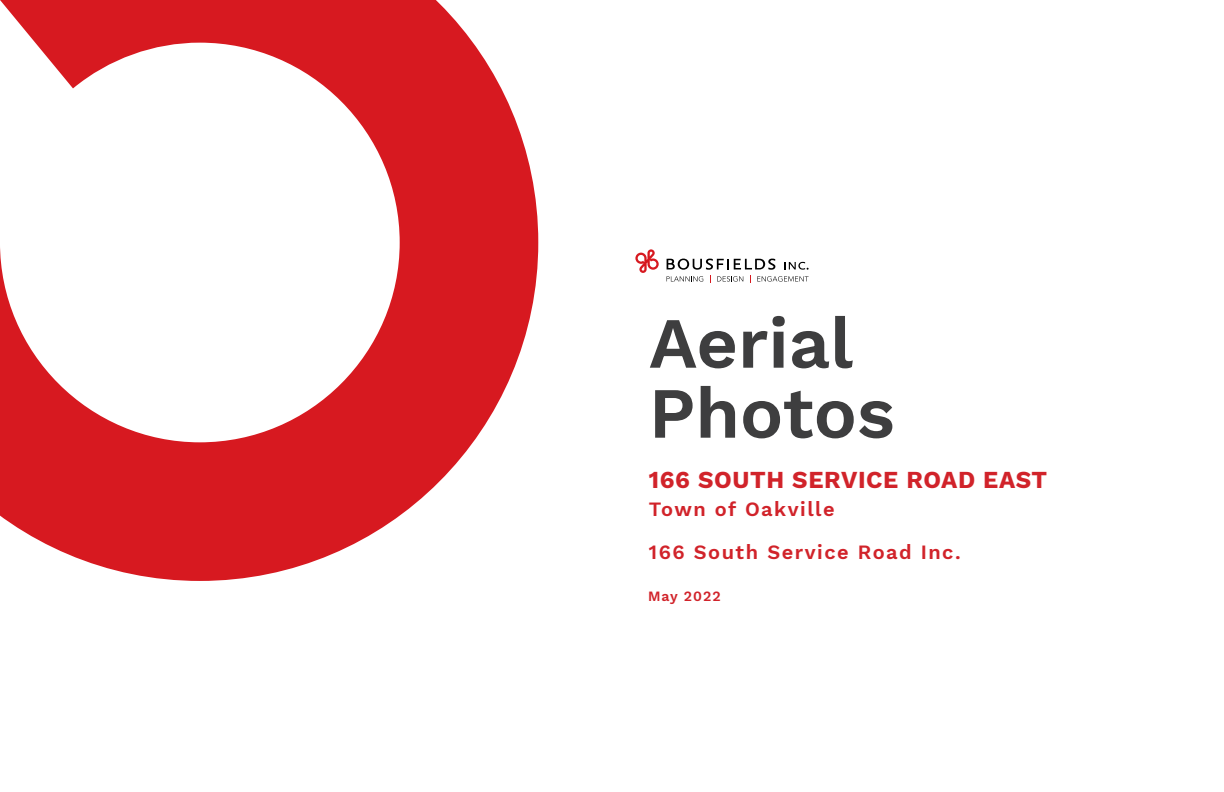
<style>
.page{position:relative;width:1224px;height:792px;background:#fff}
.page>*{position:absolute;margin:0;border:0;box-sizing:border-box;transform-origin:0 0}
.t1{font:600 72px/70px "Work Sans";color:#3e3e3f}
.t2{font:700 24px "Work Sans";letter-spacing:.025em;color:#d1232a}
.t3{font:600 20px/42.4px "Work Sans";letter-spacing:.075em;color:#d1232a}
.t4{font:600 14px "Work Sans";letter-spacing:.075em;color:#d1232a}
</style>
<div class="page">
<svg style="left:667px;top:259px;width:142px;height:24px"></svg>
<svg style="left:635px;top:249px;width:24px;height:24px"></svg>
<svg style="left:0;top:0;width:538px;height:581px"></svg>
<h1 class="t1" style="left:649px;top:305px;width:248px">Aerial<br>Photos</h1>
<p class="t2" style="left:649px;top:461px;width:400px">166 SOUTH SERVICE ROAD EAST</p>
<p class="t3" style="left:649px;top:487px;width:313px">Town of Oakville<br>166 South Service Road Inc.</p>
<p class="t4" style="left:648px;top:586px;width:74px">May 2022</p>
</div>
